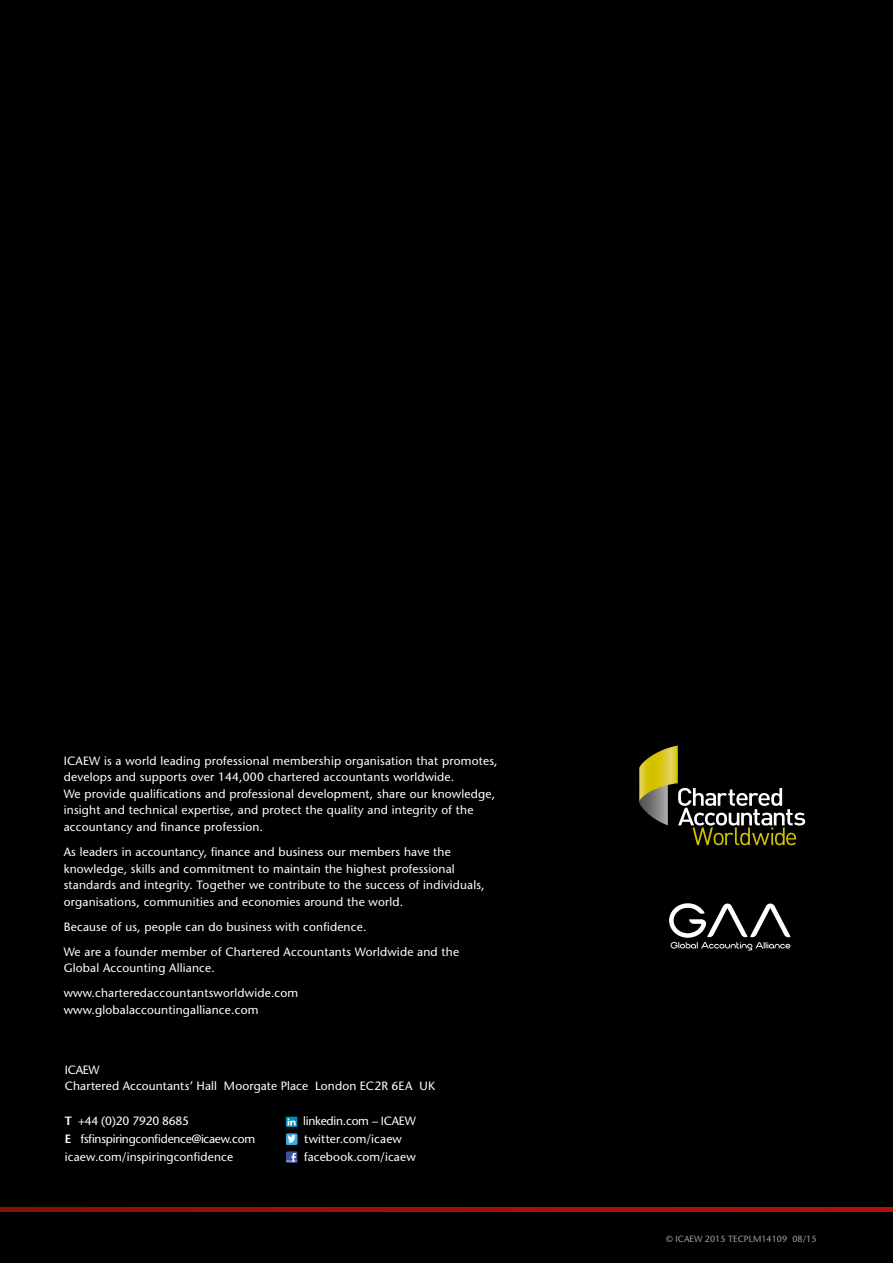
<style>
.page{position:relative;width:893px;height:1263px;background:#000}
.page>*{position:absolute;margin:0;border:0;box-sizing:border-box;transform-origin:0 0}
.t1{font:12px/16.5px "Stone Sans";letter-spacing:.015em;color:#fff}
.t2{font:12px "Stone Sans";letter-spacing:-.02em;color:#fff}
.t3{font:9px "Stone Sans";color:#9d9d9c}
.s1{font-weight:600}
</style>
<div class="page">
<svg style="left:0;top:1207px;width:893px;height:5px;background:#a10f07"></svg>
<svg style="left:286px;top:1151px;width:12px;height:12px"></svg>
<svg style="left:286px;top:1117px;width:11px;height:10px"></svg>
<svg style="left:287px;top:1118px;width:11px;height:7px"></svg>
<svg style="left:286px;top:1133px;width:12px;height:12px"></svg>
<svg style="left:669px;top:903px;width:122px;height:47px"></svg>
<svg style="left:639px;top:745px;width:166px;height:100px"></svg>
<p class="t1" style="left:64px;top:752px;width:435px">ICAEW is a world leading professional membership organisation that promotes, develops and supports over 144,000 chartered accountants worldwide.<br>We provide qualifications and professional development, share our knowledge, insight and technical expertise, and protect the quality and integrity of the accountancy and finance profession.</p>
<p class="t1" style="left:64px;top:843px;width:422px">As leaders in accountancy, finance and business our members have the knowledge, skills and commitment to maintain the highest professional standards and integrity. Together we contribute to the success of individuals, organisations, communities and economies around the world.</p>
<p class="t1" style="left:64px;top:914px;width:397px;line-height:25px">Because of us, people can do business with confidence.<br>We are a founder member of Chartered Accountants Worldwide and the</p>
<p class="t1" style="left:64px;top:955px;width:236px;line-height:25px">Global Accounting Alliance. www.charteredaccountantsworldwide.com</p>
<p class="t1" style="left:64px;top:1001px;width:196px">www.globalaccountingalliance.com</p>
<p class="t1" style="left:65px;top:1061px;width:372px">ICAEW<br>Chartered Accountants’ Hall Moorgate Place London EC2R 6EA UK</p>
<p class="t2" style="left:65px;top:1113px;width:126px"><span class="s1">T</span> +44 (0)20 7920 8685</p>
<p class="t2" style="left:303px;top:1113px;width:114px">linkedin.com – ICAEW</p>
<p class="t2" style="left:65px;top:1131px;width:192px"><span class="s1">E</span> fsfinspiringconfidence@icaew.com</p>
<p class="t1" style="left:304px;top:1130px;width:99px">twitter.com/icaew</p>
<p class="t1" style="left:65px;top:1148px;width:170px">icaew.com/inspiringconfidence</p>
<p class="t1" style="left:304px;top:1148px;width:113px">facebook.com/icaew</p>
<p class="t3" style="left:666px;top:1233px;width:152px">© ICAEW 2015 TECPLM14109 08/15</p>
</div>
